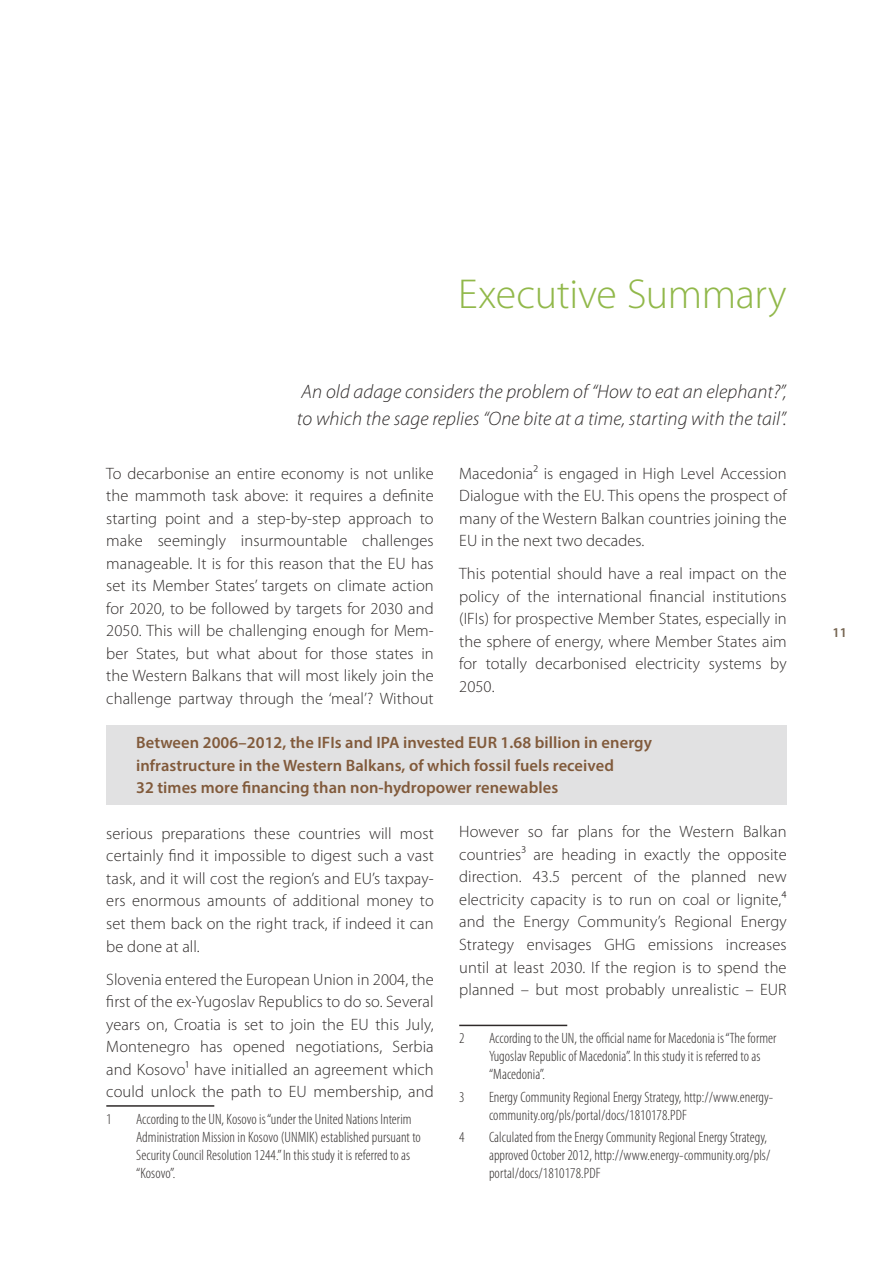
<style>
.page{position:relative;width:893px;height:1263px;background:#fff}
.page>*{position:absolute;margin:0;border:0;box-sizing:border-box;transform-origin:0 0}
.NASLOV_1{font:300 42px "Myriad Pro";letter-spacing:-.01em;color:#91b84a}
.bodi_citat{font:italic 300 19.5px/27px "Myriad Pro";letter-spacing:.005em;color:#2e2a29}
.bodi{font:300 16.5px/22.5px "Myriad Pro";letter-spacing:.005em;color:#2e2a29;text-align:justify}
.medjunaslov{font:600 16.5px/22.5px "Myriad Pro";letter-spacing:.005em;color:#815a3b}
.fusnota{font:300 condensed 15px/18px "Myriad Pro";letter-spacing:.005em;color:#2e2a29}
.t1{font:600 13.5px "Myriad Pro";color:#756450}
</style>
<div class="page">
<hr style="left:106px;top:1105px;width:108px;height:2px;background:#2e2a29">
<hr style="left:459px;top:1025px;width:108px;height:1px;background:#2e2a29">
<div style="left:106px;top:725px;width:681px;height:79px;background:#e1e1e2"></div>
<p class="NASLOV_1" style="left:458px;top:271px;width:330px">Executive Summary</p>
<p class="bodi_citat" style="left:297px;top:378px;width:491px">An old adage considers the problem of “How to eat an elephant?”, to which the sage replies “One bite at a time, starting with the tail”.</p>
<p class="bodi" style="left:106px;top:462px;width:329px">To decarbonise an entire economy is not unlike the mammoth task above: it requires a definite starting point and a step-by-step approach to make seemingly insurmountable challenges manageable. It is for this reason that the EU has set its Member States’ targets on climate action for 2020, to be followed by targets for 2030 and 2050. This will be challenging enough for Mem&shy;ber States, but what about for those states in the Western Balkans that will most likely join the challenge partway through the ‘meal’? Without</p>
<p class="bodi" style="left:459px;top:462px;width:329px">Macedonia2 is engaged in High Level Accession Dialogue with the EU. This opens the prospect of many of the Western Balkan countries joining the EU in the next two decades.</p>
<p class="bodi" style="left:459px;top:563px;width:329px">This potential should have a real impact on the policy of the international financial institutions (IFIs) for prospective Member States, especially in the sphere of energy, where Member States aim for totally decarbonised electricity systems by 2050.</p>
<p class="medjunaslov" style="left:136px;top:731px;width:517px">Between 2006–2012, the IFIs and IPA invested EUR 1.68 billion in energy infrastructure in the Western Balkans, of which fossil fuels received<br>32 times more financing than non-hydropower renewables</p>
<p class="bodi" style="left:106px;top:822px;width:329px">serious preparations these countries will most certainly find it impossible to digest such a vast task, and it will cost the region’s and EU’s taxpay&shy;ers enormous amounts of additional money to set them back on the right track, if indeed it can be done at all.</p>
<p class="bodi" style="left:106px;top:968px;width:329px">Slovenia entered the European Union in 2004, the first of the ex-Yugoslav Republics to do so. Several years on, Croatia is set to join the EU this July, Montenegro has opened negotiations, Serbia and Kosovo1 have initialled an agreement which could unlock the path to EU membership, and</p>
<p class="fusnota" style="left:106px;top:1110px;width:7px">1</p>
<p class="fusnota" style="left:136px;top:1110px;width:286px">According to the UN, Kosovo is “under the United Nations Interim Administration Mission in Kosovo (UNMIK) established pursuant to Security Council Resolution 1244.” In this study it is referred to as “Kosovo”.</p>
<p class="bodi" style="left:459px;top:821px;width:329px">However so far plans for the Western Balkan countries3 are heading in exactly the opposite direction. 43.5 percent of the planned new electricity capacity is to run on coal or lignite,4 and the Energy Community’s Regional Energy Strategy envisages GHG emissions increases until at least 2030. If the region is to spend the planned – but most probably unrealistic – EUR</p>
<p class="fusnota" style="left:459px;top:1030px;width:7px">2</p>
<p class="fusnota" style="left:489px;top:1030px;width:289px">According to the UN, the official name for Macedonia is “The former<br>Yugoslav Republic of Macedonia”. In this study it is referred to as “Macedonia”.</p>
<p class="fusnota" style="left:459px;top:1088px;width:7px">3</p>
<p class="fusnota" style="left:489px;top:1088px;width:286px">Energy Community Regional Energy Strategy, http://www.energy&shy;community.org/pls/portal/docs/1810178.PDF</p>
<p class="fusnota" style="left:459px;top:1128px;width:7px">4</p>
<p class="fusnota" style="left:489px;top:1128px;width:283px">Calculated from the Energy Community Regional Energy Strategy, approved October 2012, http://www.energy-community.org/pls/ portal/docs/1810178.PDF</p>
<p class="t1" style="left:832px;top:623px;width:16px">11</p>
</div>
